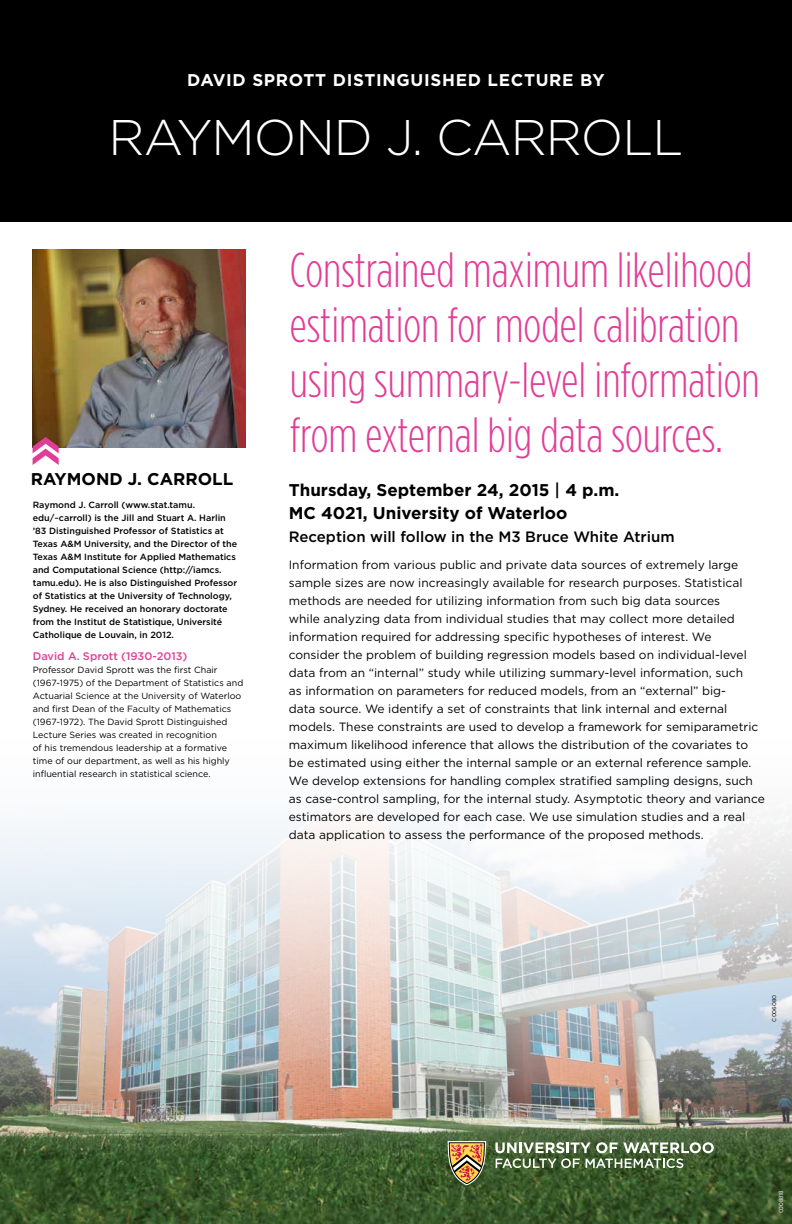
<style>
.page{position:relative;width:792px;height:1224px;background:#fff}
.page>*{position:absolute;margin:0;border:0;box-sizing:border-box;transform-origin:0 0}
.t1{font:300 50px "Gotham";letter-spacing:-.02em;color:#fff}
.t2{font:300 49px/55px "Gotham Condensed";color:#e23d96}
.t3{font:700 17px/23px "Gotham";color:#000}
.t4{font:700 17px "Gotham";letter-spacing:.04em;color:#fff}
.t5{font:500 15px "Gotham";color:#000}
.t6{font:12px/18px "Gotham";color:#000}
.t7{font:500 11px "Gotham";color:#e23d96}
.t8{font:500 9px/13px "Gotham";color:#000}
.t9{font:9px/13px "Gotham";color:#000}
.t10{font:6px "Gotham Narrow";color:#fff}
.t11{font:5.5px "Gotham";color:#000}
.s1{font-weight:500}
</style>
<div class="page">
<img style="left:0;top:1166px;width:792px;height:58px">
<svg style="left:495px;top:1166px;width:219px;height:2px"></svg>
<svg style="left:448px;top:1166px;width:38px;height:19px"></svg>
<img style="left:33px;top:249px;width:213px;height:199px">
<div style="left:0;top:0;width:792px;height:222px;background:#000"></div>
<img style="left:0;top:817px;width:792px;height:349px">
<svg style="left:33px;top:437px;width:26px;height:28px"></svg>
<h3 class="t4" style="left:187px;top:69px;width:419px">DAVID SPROTT DISTINGUISHED LECTURE BY</h3>
<h1 class="t1" style="left:109px;top:106px;width:576px">RAYMOND J. CARROLL</h1>
<h3 class="t3" style="left:31px;top:467px;width:204px">RAYMOND J. CARROLL</h3>
<p class="t8" style="left:33px;top:499px;width:206px">Raymond J. Carroll (www.stat.tamu. edu/~carroll) is the Jill and Stuart A. Harlin ’83 Distinguished Professor of Statistics at Texas A&amp;M University, and the Director of the Texas A&amp;M Institute for Applied Mathematics and Computational Science (http://iamcs. tamu.edu). He is also Distinguished Professor of Statistics at the University of Technology, Sydney. He received an honorary doctorate from the Institut de Statistique, Université Catholique de Louvain, in 2012.</p>
<p class="t7" style="left:33px;top:649px;width:156px">David A. Sprott (1930-2013)</p>
<p class="t9" style="left:33px;top:663px;width:212px">Professor David Sprott was the first Chair (1967-1975) of the Department of Statistics and Actuarial Science at the University of Waterloo and first Dean of the Faculty of Mathematics (1967-1972). The David Sprott Distinguished Lecture Series was created in recognition<br>of his tremendous leadership at a formative time of our department, as well as his highly influential research in statistical science.</p>
<h2 class="t2" style="left:290px;top:242px;width:472px">Constrained maximum likelihood estimation for model calibration using summary-level information from external big data sources.</h2>
<h3 class="t3" style="left:289px;top:479px;width:332px">Thursday, September 24, 2015 <span class="s1">|</span> 4 p.m.<br>MC 4021, University of Waterloo</h3>
<p class="t5" style="left:289px;top:527px;width:387px">Reception will follow in the M3 Bruce White Atrium</p>
<p class="t6" style="left:289px;top:556px;width:477px">Information from various public and private data sources of extremely large sample sizes are now increasingly available for research purposes. Statistical methods are needed for utilizing information from such big data sources<br>while analyzing data from individual studies that may collect more detailed information required for addressing specific hypotheses of interest. We consider the problem of building regression models based on individual-level data from an “internal” study while utilizing summary-level information, such<br>as information on parameters for reduced models, from an “external” big-<br>data source. We identify a set of constraints that link internal and external models. These constraints are used to develop a framework for semiparametric maximum likelihood inference that allows the distribution of the covariates to be estimated using either the internal sample or an external reference sample.<br>We develop extensions for handling complex stratified sampling designs, such as case-control sampling, for the internal study. Asymptotic theory and variance estimators are developed for each case. We use simulation studies and a real data application to assess the performance of the proposed methods.</p>
<p class="t11" style="left:771px;top:1022px;width:28px;rotate:-90deg">C006080</p>
<p class="t10" style="left:777px;top:1213px;width:24px;rotate:-90deg">C008818</p>
</div>
